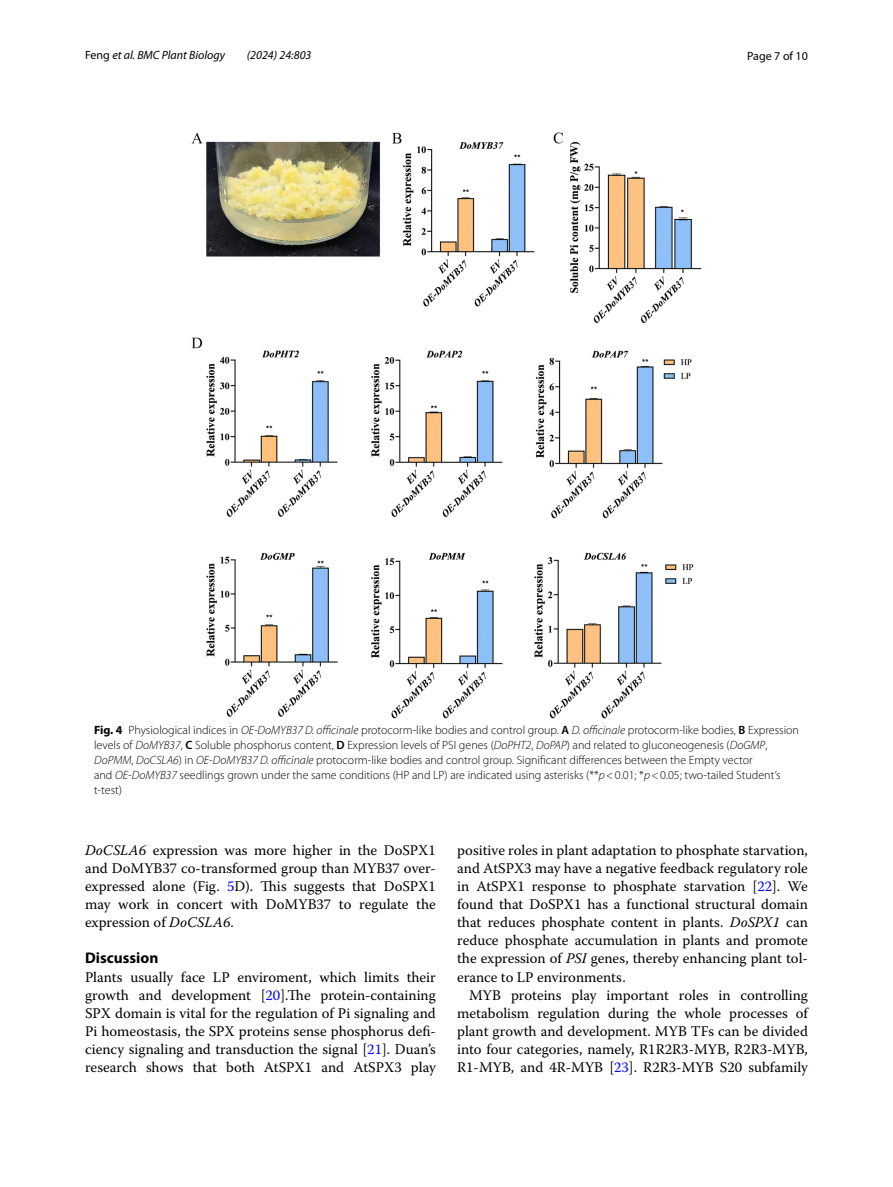
<style>
.page{position:relative;width:893px;height:1187px;background:#fff}
.page>*{position:absolute;margin:0;border:0;box-sizing:border-box;transform-origin:0 0}
.t1{font:700 15.45px "Myriad Pro";color:#000}
.t2{font:14.7px/18px "Warnock Pro";color:#000;text-align:justify}
.t3{font:300 12px/15px "Myriad Pro";color:#000}
.t4{font:italic 12px "Myriad Pro";color:#000}
.t5{font:12px "Myriad Pro";color:#000}
.s1{font-style:normal}
.s2{font-weight:700}
.s3{font-style:italic}
.s4{font-weight:600}
.s5{color:#00f}
</style>
<div class="page">
<img style="left:191px;top:133px;width:511px;height:585px">
<p class="t4" style="left:85px;top:48px;width:141px"><span class="s1">Feng</span> et al. BMC Plant Biology</p>
<p class="t4" style="left:247px;top:48px;width:66px">(2024) 24:803</p>
<p class="t5" style="left:747px;top:48px;width:62px">Page 7 of 10</p>
<p class="t3" style="left:94px;top:722px;width:706px"><span class="s2">Fig. 4</span> Physiological indices in <span class="s3">OE-DoMYB37 D. officinale</span> protocorm-like bodies and control group. <span class="s4">A</span> <span class="s3">D. officinale</span> protocorm-like bodies, <span class="s4">B</span> Expression levels of <span class="s3">DoMYB37</span>, <span class="s4">C</span> Soluble phosphorus content, <span class="s4">D</span> Expression levels of PSI genes (<span class="s3">DoPHT2</span>, <span class="s3">DoPAP</span>) and related to gluconeogenesis (<span class="s3">DoGMP</span>, <span class="s3">DoPMM</span>, <span class="s3">DoCSLA6</span>) in <span class="s3">OE-DoMYB37 D. officinale</span> protocorm-like bodies and control group. Significant differences between the Empty vector<br>and <span class="s3">OE-DoMYB37</span> seedlings grown under the same conditions (HP and LP) are indicated using asterisks (**<span class="s3">p</span>&lt;0.01; *<span class="s3">p</span>&lt;0.05; two-tailed Student’s t-test)</p>
<p class="t2" style="left:85px;top:841px;width:352px"><span class="s3">DoCSLA6</span> expression was more higher in the DoSPX1 and DoMYB37 co-transformed group than MYB37 over&shy;expressed alone (Fig. <span class="s5">5</span>D). This suggests that DoSPX1 may work in concert with DoMYB37 to regulate the expression of <span class="s3">DoCSLA6</span>.</p>
<p class="t1" style="left:85px;top:948px;width:75px">Discussion</p>
<p class="t2" style="left:85px;top:967px;width:352px">Plants usually face LP enviroment, which limits their growth and development [<span class="s5">20</span>].The protein-containing SPX domain is vital for the regulation of Pi signaling and Pi homeostasis, the SPX proteins sense phosphorus defi&shy;ciency signaling and transduction the signal [<span class="s5">21</span>]. Duan’s research shows that both AtSPX1 and AtSPX3 play</p>
<p class="t2" style="left:457px;top:841px;width:352px">positive roles in plant adaptation to phosphate starvation, and AtSPX3 may have a negative feedback regulatory role in AtSPX1 response to phosphate starvation [<span class="s5">22</span>]. We found that DoSPX1 has a functional structural domain that reduces phosphate content in plants. <span class="s3">DoSPX1</span> can reduce phosphate accumulation in plants and promote the expression of <span class="s3">PSI</span> genes, thereby enhancing plant tol&shy;erance to LP environments.</p>
<p class="t2" style="left:457px;top:985px;width:352px;text-indent:12px">MYB proteins play important roles in controlling metabolism regulation during the whole processes of plant growth and development. MYB TFs can be divided into four categories, namely, R1R2R3-MYB, R2R3-MYB, R1-MYB, and 4R-MYB [<span class="s5">23</span>]. R2R3-MYB S20 subfamily</p>
</div>
